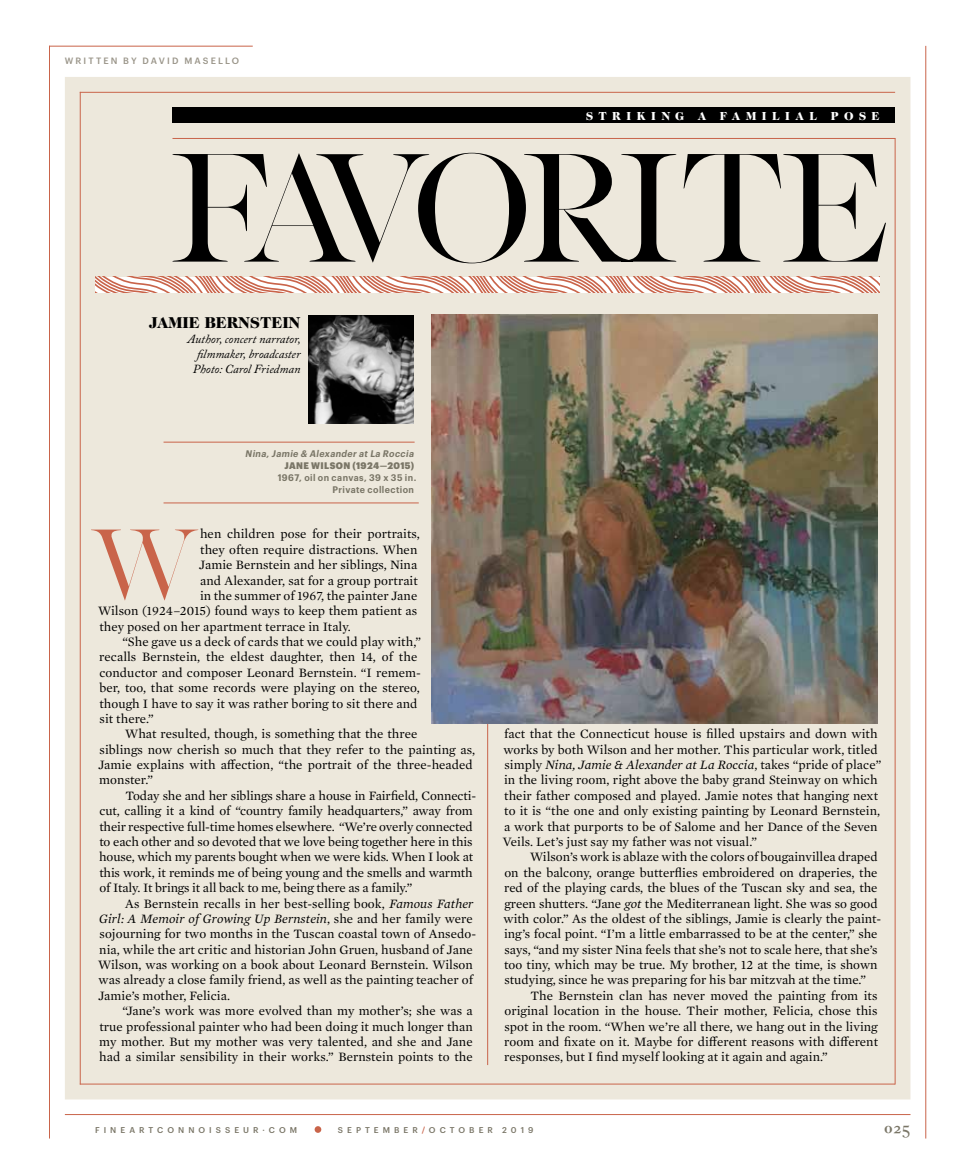
<style>
.page{position:relative;width:972px;height:1175px;background:#fff}
.page>*{position:absolute;margin:0;border:0;box-sizing:border-box;transform-origin:0 0}
.t1{font:104.4px "PF Regal Finesse Pro";color:#c9644a}
.t2{font:700 16.5px "Caslon Classico";color:#7a7667}
.t3{font:900 15.75px "Caslon Two Twenty Four";color:#000}
.t4{font:13.05px/15.3px "Mercury Text G1";letter-spacing:.005em;color:#000}
.t5{font:italic 13.05px "Mercury Text G1";letter-spacing:.005em;color:#000}
.t6{font:italic 12.3px/15px "Adobe Caslon Pro";color:#000;text-align:right}
.t7{font:900 11.7px "Caslon Two Twenty Four";letter-spacing:.47em;color:#fff}
.t8{font:600 9.3px/12px "Graphik Narrow";letter-spacing:.045em;color:#7a7667;text-align:right}
.t9{font:italic 600 9.3px "Graphik Narrow";letter-spacing:.045em;color:#7a7667}
.t10{font:900 9.3px "Graphik Narrow";letter-spacing:.045em;color:#7a7667}
.t11{font:500 9px "Graphik";letter-spacing:.23em;color:#9a9589}
.t12{font:500 8.25px "Graphik";letter-spacing:.49em;color:#7a7667}
.s1{font-style:italic}
.s2{font-style:normal}
.s3{color:#c9644a}
</style>
<div class="page">
<hr style="left:65px;top:1114px;width:845px;height:1px;background:#c9644a">
<hr style="left:49px;top:46px;width:1px;height:1092px;background:#c9644a">
<hr style="left:925px;top:46px;width:1px;height:1092px;background:#c9644a">
<svg style="left:315px;top:1126px;width:6px;height:6px"></svg>
<hr style="left:50px;top:46px;width:203px;height:1px;background:#c9644a">
<div style="left:65px;top:77px;width:845px;height:1022px;background:#ede8dc"></div>
<hr style="left:80px;top:1083px;width:815px;height:1px;background:#c9644a">
<hr style="left:80px;top:92px;width:815px;height:1px;background:#c9644a">
<hr style="left:80px;top:92px;width:1px;height:992px;background:#c9644a">
<hr style="left:895px;top:138px;width:1px;height:946px;background:#c9644a">
<hr style="left:172px;top:138px;width:724px;height:1px;background:#c9644a">
<svg style="left:172px;top:151px;width:714px;height:114px;background:#b4b0a7"></svg>
<div style="left:172px;top:108px;width:723px;height:15px;background:#000"></div>
<hr style="left:487px;top:315px;width:1px;height:750px;background:#c9644a">
<hr style="left:164px;top:502px;width:255px;height:1px;background:#c9644a">
<hr style="left:164px;top:441px;width:251px;height:1px;background:#c9644a">
<img style="left:309px;top:316px;width:105px;height:107px">
<svg style="left:96px;top:277px;width:784px;height:15px"></svg>
<img style="left:431px;top:314px;width:447px;height:409px">
<p class="t11" style="left:65px;top:55px;width:176px">WRITTEN BY DAVID MASELLO</p>
<p class="t7" style="left:586px;top:109px;width:295px">STRIKING A FAMILIAL POSE</p>
<p class="t3" style="left:149px;top:313px;width:153px">JAMIE BERNSTEIN</p>
<p class="t6" style="left:188px;top:331px;width:115px">Author, concert narrator, filmmaker, broadcaster<br>Photo: Carol Friedman</p>
<p class="t9" style="left:246px;top:447px;width:170px">Nina, Jamie &amp; Alexander at La Roccia</p>
<p class="t10" style="left:285px;top:459px;width:131px">JANE WILSON (1924–2015)</p>
<p class="t8" style="left:278px;top:471px;width:140px">1967, oil on canvas, 39 x 35 in.<br>Private collection</p>
<h1 class="t1" style="left:91px;top:503px;width:110px">W</h1>
<p class="t4" style="left:200px;top:525px;width:221px">hen children pose for their portraits,</p>
<p class="t4" style="left:200px;top:541px;width:219px">they often require distractions. When</p>
<p class="t4" style="left:199px;top:556px;width:220px">Jamie Bernstein and her siblings, Nina</p>
<p class="t4" style="left:200px;top:572px;width:219px">and Alexander, sat for a group portrait</p>
<p class="t4" style="left:200px;top:587px;width:219px">in the summer of 1967, the painter Jane</p>
<p class="t4" style="left:98px;top:602px;width:321px">Wilson (1924–2015) found ways to keep them patient as</p>
<p class="t4" style="left:99px;top:618px;width:253px">they posed on her apartment terrace in Italy.</p>
<p class="t4" style="left:122px;top:633px;width:300px">“She gave us a deck of cards that we could play with,”</p>
<p class="t4" style="left:99px;top:648px;width:320px">recalls Bernstein, the eldest daughter, then 14, of the</p>
<p class="t4" style="left:99px;top:664px;width:323px">conductor and composer Leonard Bernstein. “I remem-</p>
<p class="t4" style="left:99px;top:679px;width:322px">ber, too, that some records were playing on the stereo,</p>
<p class="t4" style="left:99px;top:695px;width:320px">though I have to say it was rather boring to sit there and</p>
<p class="t4" style="left:100px;top:710px;width:56px">sit there.”</p>
<p class="t4" style="left:125px;top:725px;width:294px">What resulted, though, is something that the three</p>
<p class="t4" style="left:100px;top:741px;width:377px">siblings now cherish so much that they refer to the painting as,</p>
<p class="t4" style="left:98px;top:756px;width:376px">Jamie explains with affection, “the portrait of the three-headed</p>
<p class="t4" style="left:99px;top:771px;width:55px">monster.”</p>
<p class="t4" style="left:125px;top:787px;width:352px">Today she and her siblings share a house in Fairfield, Connecti-</p>
<p class="t4" style="left:99px;top:802px;width:375px">cut, calling it a kind of “country family headquarters,” away from</p>
<p class="t4" style="left:99px;top:818px;width:375px">their respective full-time homes elsewhere. “We’re overly connected</p>
<p class="t4" style="left:99px;top:833px;width:375px">to each other and so devoted that we love being together here in this</p>
<p class="t4" style="left:99px;top:848px;width:376px">house, which my parents bought when we were kids. When I look at</p>
<p class="t4" style="left:99px;top:864px;width:375px">this work, it reminds me of being young and the smells and warmth</p>
<p class="t4" style="left:100px;top:879px;width:314px">of Italy. It brings it all back to me, being there as a family.”</p>
<p class="t4" style="left:125px;top:894px;width:350px">As Bernstein recalls in her best-selling book, <span class="s1">Famous Father</span></p>
<p class="t5" style="left:99px;top:909px;width:375px">Girl: A Memoir of Growing Up Bernstein<span class="s2">, she and her family were</span></p>
<p class="t4" style="left:100px;top:925px;width:378px">sojourning for two months in the Tuscan coastal town of Ansedo-</p>
<p class="t4" style="left:99px;top:941px;width:375px">nia, while the art critic and historian John Gruen, husband of Jane</p>
<p class="t4" style="left:98px;top:956px;width:376px">Wilson, was working on a book about Leonard Bernstein. Wilson</p>
<p class="t4" style="left:99px;top:971px;width:376px">was already a close family friend, as well as the painting teacher of</p>
<p class="t4" style="left:98px;top:987px;width:133px">Jamie’s mother, Felicia.</p>
<p class="t4" style="left:122px;top:1002px;width:352px">“Jane’s work was more evolved than my mother’s; she was a</p>
<p class="t4" style="left:99px;top:1017px;width:375px">true professional painter who had been doing it much longer than</p>
<p class="t4" style="left:99px;top:1033px;width:375px">my mother. But my mother was very talented, and she and Jane</p>
<p class="t4" style="left:99px;top:1048px;width:375px">had a similar sensibility in their works.” Bernstein points to the</p>
<p class="t4" style="left:503px;top:725px;width:380px">fact that the Connecticut house is filled upstairs and down with works by both Wilson and her mother. This particular work, titled simply <span class="s1">Nina, Jamie &amp; Alexander at La Roccia</span>, takes “pride of place” in the living room, right above the baby grand Steinway on which their father composed and played. Jamie notes that hanging next to it is “the one and only existing painting by Leonard Bernstein, a work that purports to be of Salome and her Dance of the Seven Veils. Let’s just say my father was not visual.”</p>
<p class="t4" style="left:504px;top:848px;width:379px;text-indent:26px">Wilson’s work is ablaze with the colors of bougainvillea draped on the balcony, orange butterflies embroidered on draperies, the red of the playing cards, the blues of the Tuscan sky and sea, the green shutters. “Jane <span class="s1">got</span> the Mediterranean light. She was so good with color.” As the oldest of the siblings, Jamie is clearly the paint&shy;ing’s focal point. “I’m a little embarrassed to be at the center,” she says, “and my sister Nina feels that she’s not to scale here, that she’s too tiny, which may be true. My brother, 12 at the time, is shown studying, since he was preparing for his bar mitzvah at the time.”</p>
<p class="t4" style="left:504px;top:987px;width:376px;text-align:justify;text-indent:26px">The Bernstein clan has never moved the painting from its original location in the house. Their mother, Felicia, chose this spot in the room. “When we’re all there, we hang out in the living room and fixate on it. Maybe for different reasons with different responses, but I find myself looking at it again and again.”</p>
<p class="t12" style="left:95px;top:1124px;width:204px">FINEARTCONNOISSEUR·COM</p>
<p class="t12" style="left:338px;top:1124px;width:197px">SEPTEMBER<span class="s3">/</span>OCTOBER 2019</p>
<p class="t2" style="left:884px;top:1117px;width:28px">025</p>
</div>
